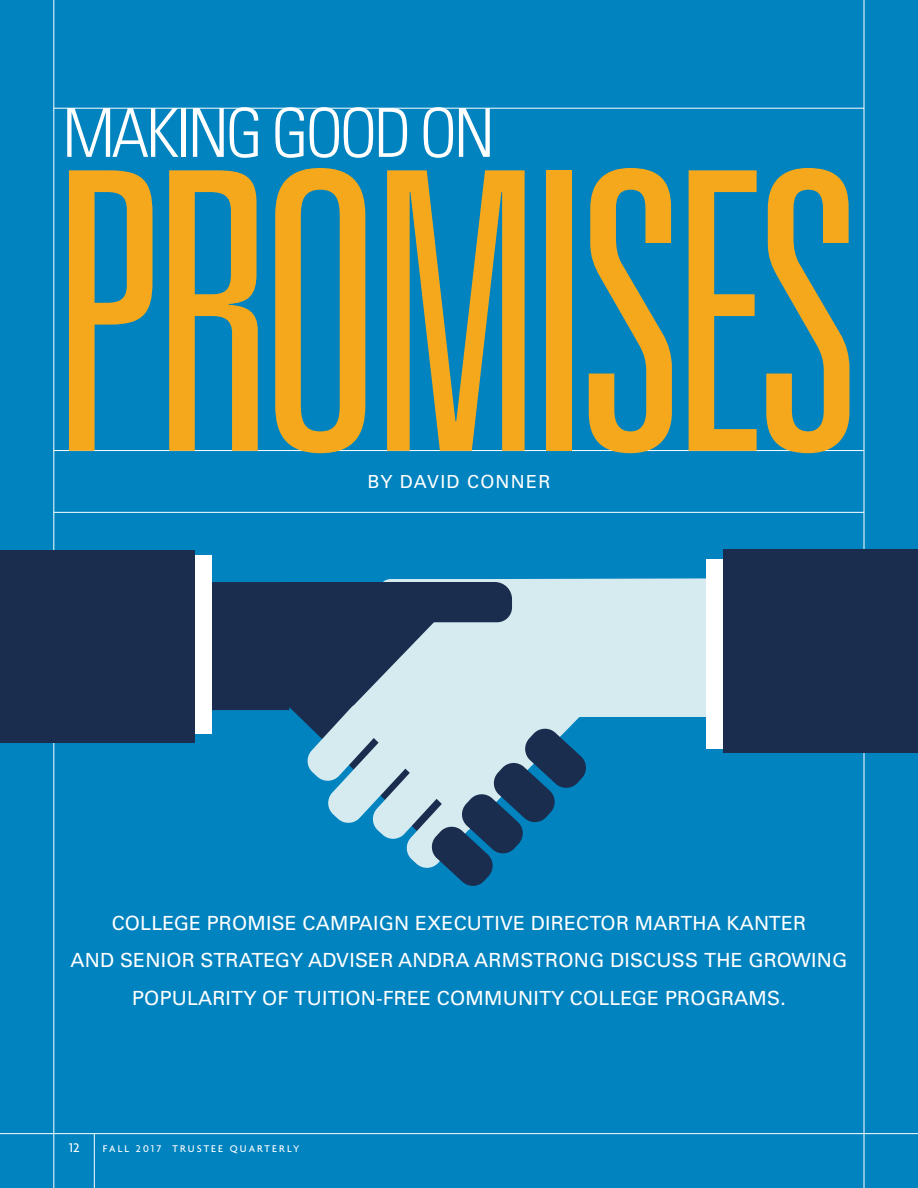
<style>
.page{position:relative;width:918px;height:1188px;background:#0083bf}
.page>*{position:absolute;margin:0;border:0;box-sizing:border-box;transform-origin:0 0}
.t1{font:300 ultra-condensed 388.5px "Univers LT Std";letter-spacing:-.04em;color:#f5a81c}
.t2{font:300 condensed 67.5px "Univers LT Std";letter-spacing:-.05em;color:#fff}
.t3{font:19.5px/37.5px "Univers LT Std";letter-spacing:.01em;color:#fff;text-align:center}
.t4{font:18px "Univers LT Std";letter-spacing:.07em;color:#fff}
.t5{font:500 13.5px "Agenda";color:#fff}
.t6{font:500 10.5px "Agenda";letter-spacing:.2em;color:#fff}
</style>
<div class="page">
<hr style="left:54px;top:108px;width:810px;height:1px;background:#fff">
<hr style="left:54px;top:512px;width:810px;height:1px;background:#fff">
<hr style="left:54px;top:450px;width:810px;height:1px;background:#fff">
<hr style="left:864px;top:0;width:1px;height:1188px;background:#fff">
<hr style="left:0;top:1133px;width:918px;height:1px;background:#fff">
<hr style="left:94px;top:1134px;width:1px;height:54px;background:#fff">
<hr style="left:54px;top:0;width:1px;height:1188px;background:#fff">
<div style="left:144px;top:582px;width:145px;height:128px;background:#1b2d4e"></div>
<svg style="left:259px;top:622px;width:47px;height:101px"></svg>
<svg style="left:306px;top:578px;width:418px;height:290px;fill:#d5ebf0"></svg>
<div style="left:289px;top:582px;width:223px;height:40px;background:#1b2d4e"></div>
<svg style="left:430px;top:727px;width:156px;height:159px"></svg>
<div style="left:144px;top:555px;width:68px;height:178px;background:#fff"></div>
<div style="left:0;top:550px;width:194px;height:192px;background:#1b2d4e"></div>
<div style="left:706px;top:559px;width:68px;height:190px;background:#fff"></div>
<div style="left:724px;top:550px;width:194px;height:203px;background:#1b2d4e"></div>
<h2 class="t2" style="left:62px;top:93px;width:434px">MAKING GOOD ON</h2>
<h1 class="t1" style="left:49px;top:111px;width:814px">PROMISES</h1>
<p class="t4" style="left:367px;top:471px;width:184px">BY DAVID CONNER</p>
<p class="t3" style="left:71px;top:904px;width:778px">COLLEGE PROMISE CAMPAIGN EXECUTIVE DIRECTOR MARTHA KANTER<br>AND SENIOR STRATEGY ADVISER ANDRA ARMSTRONG DISCUSS THE GROWING<br>POPULARITY OF TUITION-FREE COMMUNITY COLLEGE PROGRAMS.</p>
<p class="t5" style="left:69px;top:1139px;width:12px">12</p>
<p class="t6" style="left:103px;top:1142px;width:198px">FALL 2017 TRUSTEE QUARTERLY</p>
</div>
